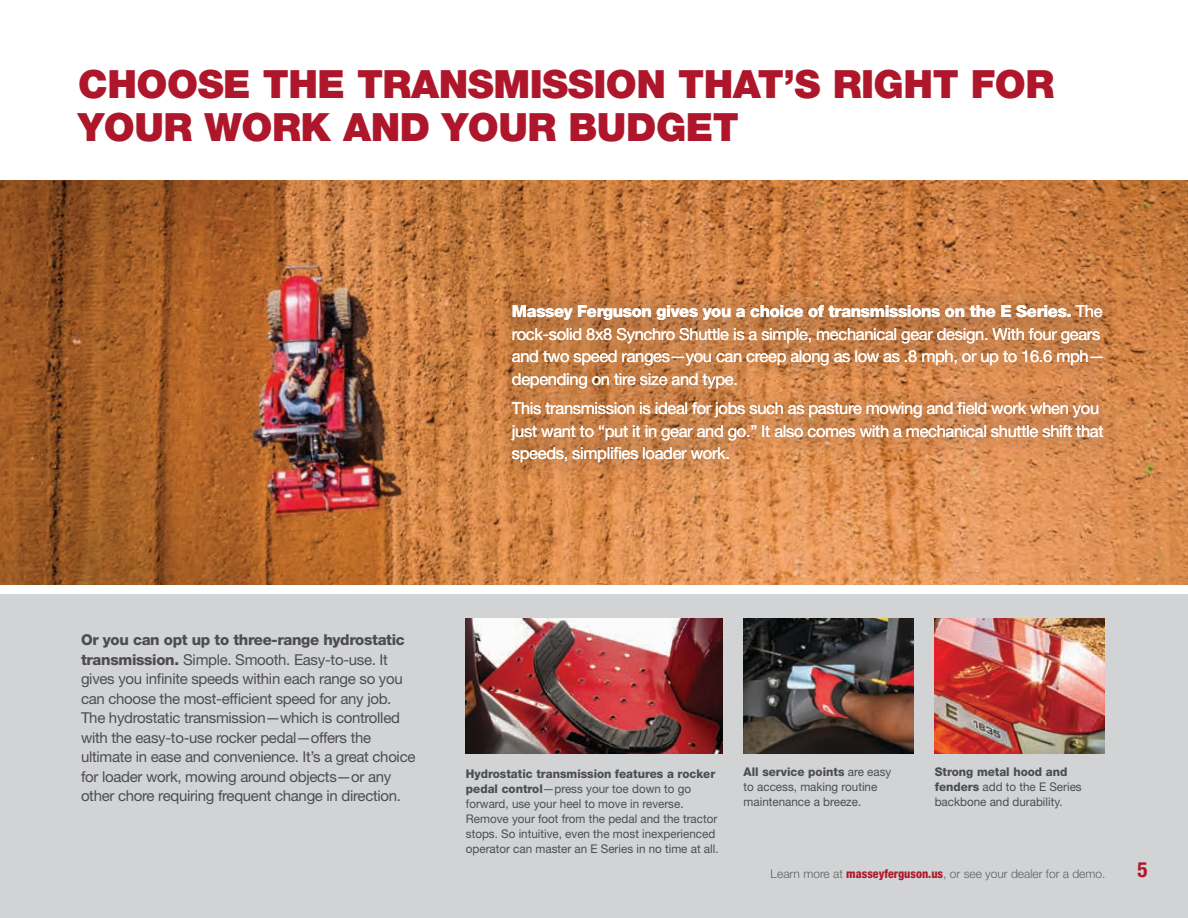
<style>
.page{position:relative;width:1188px;height:918px;background:#fff}
.page>*{position:absolute;margin:0;border:0;box-sizing:border-box;transform-origin:0 0}
.t1{font:900 39px/43.5px "Helvetica Neue LT Std";letter-spacing:-.01em;color:#ae172b}
.t2{font:700 condensed 21px "Helvetica Neue LT Std";color:#ae172b}
.t3{font:16.5px/22.5px "Helvetica Neue LT Std";letter-spacing:-.02em;color:#fff}
.t4{font:15px/19.5px "Helvetica Neue LT Std";letter-spacing:-.02em;color:#4d4d4f}
.t5{font:12px/15px "Helvetica Neue LT Std";color:#4d4d4f}
.t6{font:300 12px "Helvetica Neue LT Std";color:#5f6062}
.s1{font-weight:800}
.s2{font-weight:800;font-stretch:condensed;color:#ae172b}
</style>
<div class="page">
<img style="left:0;top:180px;width:1188px;height:404px">
<div style="left:491px;top:284px;width:633px;height:197px;background:#231f20;opacity:.75"></div>
<div style="left:0;top:594px;width:1188px;height:324px;background:#d1d3d4"></div>
<img style="left:466px;top:618px;width:256px;height:136px">
<img style="left:744px;top:618px;width:169px;height:136px">
<img style="left:935px;top:618px;width:169px;height:136px">
<h1 class="t1" style="left:78px;top:62px;width:978px">CHOOSE THE TRANSMISSION THAT’S RIGHT FOR<br>YOUR WORK AND YOUR BUDGET</h1>
<p class="t3" style="left:512px;top:300px;width:594px"><span class="s1">Massey Ferguson gives you a choice of transmissions on the E Series.</span> The rock-solid 8x8 Synchro Shuttle is a simple, mechanical gear design. With four gears and two speed ranges—you can creep along as low as .8 mph, or up to 16.6 mph— depending on tire size and type.</p>
<p class="t3" style="left:512px;top:397px;width:593px">This transmission is ideal for jobs such as pasture mowing and field work when you just want to “put it in gear and go.” It also comes with a mechanical shuttle shift that speeds, simplifies loader work.</p>
<p class="t4" style="left:81px;top:630px;width:336px"><span class="s1">Or you can opt up to three-range hydrostatic transmission.</span> Simple. Smooth. Easy-to-use. It gives you infinite speeds within each range so you can choose the most-efficient speed for any job.<br>The hydrostatic transmission—which is controlled with the easy-to-use rocker pedal—offers the ultimate in ease and convenience. It’s a great choice for loader work, mowing around objects—or any other chore requiring frequent change in direction.</p>
<p class="t5" style="left:466px;top:766px;width:254px"><span class="s1">Hydrostatic transmission features a rocker pedal control</span>—press your toe down to go forward, use your heel to move in reverse.<br>Remove your foot from the pedal and the tractor stops. So intuitive, even the most inexperienced operator can master an E Series in no time at all.</p>
<p class="t5" style="left:744px;top:764px;width:149px"><span class="s1">All service points</span> are easy to access, making routine maintenance a breeze.</p>
<p class="t5" style="left:935px;top:764px;width:149px"><span class="s1">Strong metal hood and fenders</span> add to the E Series backbone and durability.</p>
<p class="t6" style="left:771px;top:866px;width:336px">Learn more at <span class="s2">masseyferguson.us</span>, or see your dealer for a demo.</p>
<p class="t2" style="left:1137px;top:857px;width:12px">5</p>
</div>
